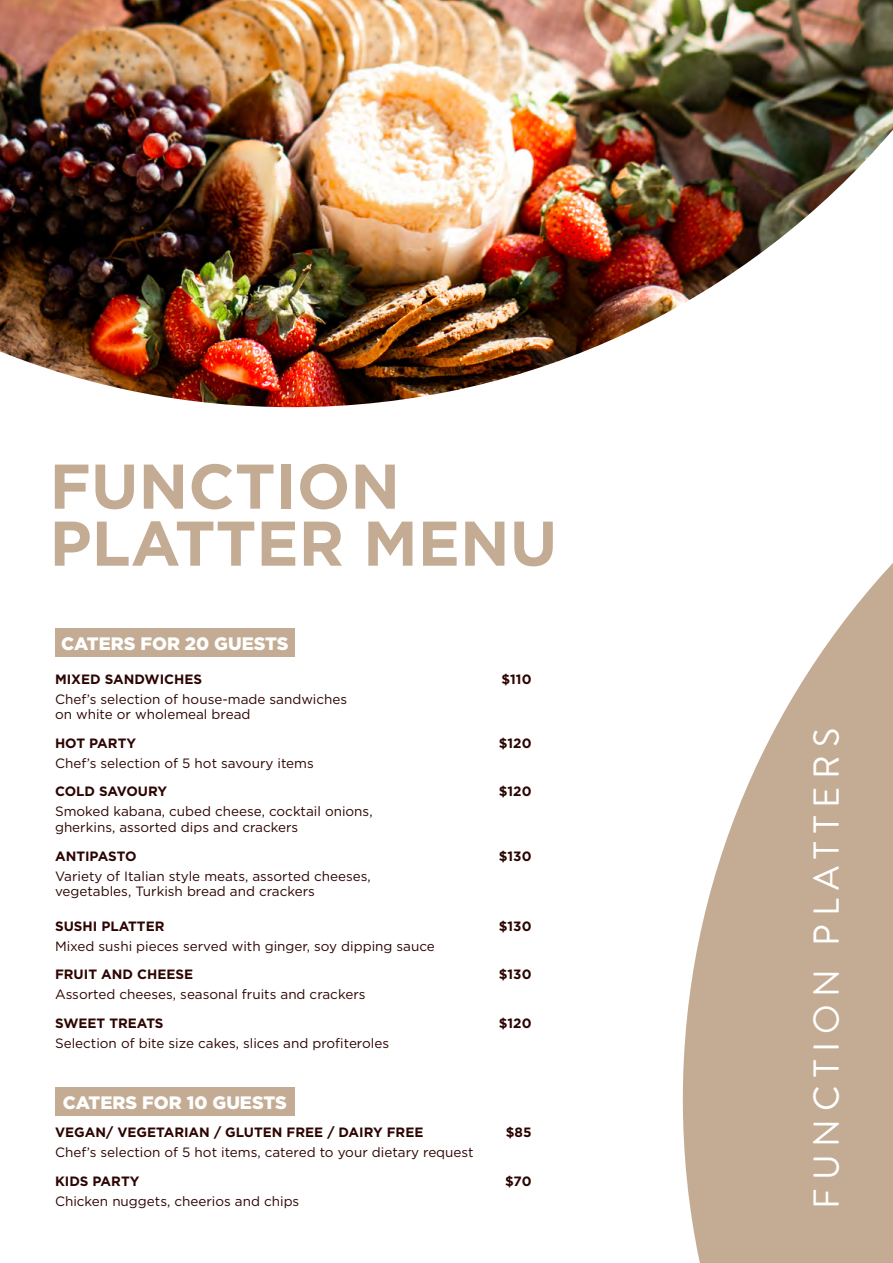
<style>
.page{position:relative;width:893px;height:1263px;background:#fff}
.page>*{position:absolute;margin:0;border:0;box-sizing:border-box;transform-origin:0 0}
.t1{font:700 63px/57px "Gotham";color:#c4ac94}
.t2{font:36px "Brandon Grotesque";letter-spacing:.22em;color:#fff}
.t3{font:900 18px "Gotham";color:#fff}
.t4{font:13.5px/15.8px "Gotham";color:#2c0400}
.t5{font:700 13.5px "Gotham";color:#2c0400}
</style>
<div class="page">
<svg style="left:683px;top:563px;width:210px;height:700px;fill:#c4ac94"></svg>
<img style="left:0;top:0;width:893px;height:407px">
<div style="left:55px;top:628px;width:240px;height:29px;background:#c4ac94"></div>
<div style="left:55px;top:1087px;width:240px;height:28px;background:#c4ac94"></div>
<h1 class="t1" style="left:50px;top:457px;width:509px">FUNCTION<br>PLATTER MENU</h1>
<h3 class="t3" style="left:61px;top:631px;width:229px">CATERS FOR 20 GUESTS</h3>
<p class="t5" style="left:55px;top:670px;width:149px">MIXED SANDWICHES</p>
<p class="t5" style="left:502px;top:670px;width:31px">$110</p>
<p class="t4" style="left:55px;top:691px;width:294px">Chef’s selection of house-made sandwiches on white or wholemeal bread</p>
<p class="t5" style="left:55px;top:734px;width:83px">HOT PARTY</p>
<p class="t5" style="left:499px;top:734px;width:34px">$120</p>
<p class="t4" style="left:55px;top:755px;width:260px">Chef’s selection of 5 hot savoury items</p>
<p class="t5" style="left:55px;top:783px;width:114px">COLD SAVOURY</p>
<p class="t5" style="left:499px;top:783px;width:34px">$120</p>
<p class="t4" style="left:55px;top:803px;width:319px">Smoked kabana, cubed cheese, cocktail onions, gherkins, assorted dips and crackers</p>
<p class="t5" style="left:55px;top:847px;width:83px">ANTIPASTO</p>
<p class="t5" style="left:499px;top:847px;width:34px">$130</p>
<p class="t4" style="left:55px;top:868px;width:317px">Variety of Italian style meats, assorted cheeses, vegetables, Turkish bread and crackers</p>
<p class="t5" style="left:55px;top:917px;width:111px">SUSHI PLATTER</p>
<p class="t5" style="left:499px;top:917px;width:34px">$130</p>
<p class="t4" style="left:55px;top:938px;width:381px">Mixed sushi pieces served with ginger, soy dipping sauce</p>
<p class="t5" style="left:55px;top:966px;width:140px">FRUIT AND CHEESE</p>
<p class="t5" style="left:499px;top:966px;width:34px">$130</p>
<p class="t4" style="left:55px;top:986px;width:312px">Assorted cheeses, seasonal fruits and crackers</p>
<p class="t5" style="left:55px;top:1014px;width:110px">SWEET TREATS</p>
<p class="t5" style="left:499px;top:1014px;width:34px">$120</p>
<p class="t4" style="left:55px;top:1035px;width:336px">Selection of bite size cakes, slices and profiteroles</p>
<h3 class="t3" style="left:63px;top:1090px;width:225px">CATERS FOR 10 GUESTS</h3>
<p class="t5" style="left:55px;top:1123px;width:370px">VEGAN/ VEGETARIAN / GLUTEN FREE / DAIRY FREE</p>
<p class="t5" style="left:506px;top:1123px;width:27px">$85</p>
<p class="t4" style="left:55px;top:1144px;width:420px">Chef’s selection of 5 hot items, catered to your dietary request</p>
<p class="t5" style="left:55px;top:1172px;width:86px">KIDS PARTY</p>
<p class="t5" style="left:505px;top:1172px;width:28px">$70</p>
<p class="t4" style="left:55px;top:1193px;width:246px">Chicken nuggets, cheerios and chips</p>
<h2 class="t2" style="left:802px;top:1209px;width:482px;rotate:-90deg">FUNCTION PLATTERS</h2>
</div>
